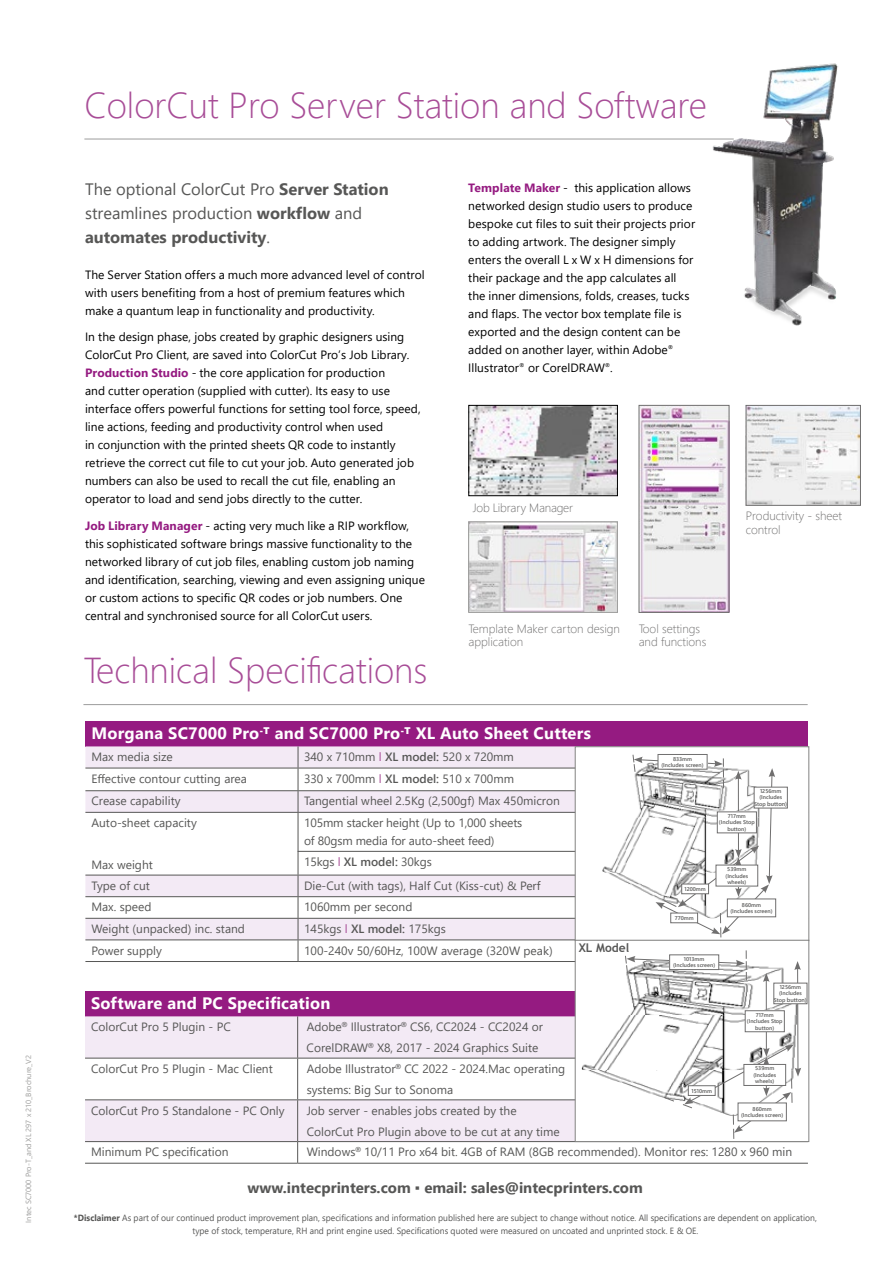
<style>
.page{position:relative;width:893px;height:1263px;background:#fff}
.page>*{position:absolute;margin:0;border:0;box-sizing:border-box;transform-origin:0 0}
.t1{font:300 36px "Segoe UI";color:#a84d97}
.t2{font:16.5px/24px "Segoe UI";color:#575756}
.t3{font:700 16.5px "Segoe UI";letter-spacing:.015em;color:#fff}
.t4{font:700 15px "Segoe UI";color:#575756}
.t5{font:12px/18px "Segoe UI";color:#000}
.t6{font:12px/21px "Segoe UI";color:#575756}
.t7{font:300 12px/13.5px "Segoe UI";color:#706f6f}
.t8{font:700 12px "Trebuchet MS";color:#575756}
.t9{font:9px/13.5px "Segoe UI";color:#575756;text-align:center;scale:.95 1}
.t10{font:7.5px "Segoe UI";color:#9d9d9c}
.t11{font:600 5.85px "Segoe UI";color:#575756}
.t12{font:600 5.55px/6.4px "Segoe UI";color:#575756;text-align:center}
.s1{font-weight:700}
.s2{font-weight:700;color:#951b81}
.s3{color:#a84d97}
.s4{font-weight:600}
.s5{font-size:5.55px}
</style>
<div class="page">
<div style="left:85px;top:721px;width:723px;height:25px;background:#951b81"></div>
<div style="left:85px;top:991px;width:723px;height:25px;background:#951b81"></div>
<svg style="left:85px;top:1016px;width:490px;height:125px;fill:#f3eaf5"></svg>
<div style="left:85px;top:1058px;width:213px;height:42px;background:#fff"></div>
<hr style="left:297px;top:1016px;width:1px;height:42px;background:#575756">
<hr style="left:297px;top:1058px;width:1px;height:41px;background:#575756">
<hr style="left:85px;top:1099px;width:213px;height:1px;background:#575756">
<hr style="left:298px;top:1099px;width:510px;height:1px;background:#575756">
<hr style="left:85px;top:1141px;width:213px;height:1px;background:#575756">
<hr style="left:298px;top:1141px;width:510px;height:1px;background:#575756">
<hr style="left:297px;top:1100px;width:1px;height:41px;background:#575756">
<svg style="left:297px;top:1142px;width:1px;height:21px"></svg>
<hr style="left:85px;top:1163px;width:213px;height:1px;background:#575756">
<hr style="left:298px;top:1163px;width:510px;height:1px;background:#575756">
<hr style="left:85px;top:1058px;width:213px;height:1px;background:#575756">
<hr style="left:298px;top:1058px;width:510px;height:1px;background:#575756">
<hr style="left:84px;top:139px;width:650px;height:1px;background:#9d9d9c">
<hr style="left:83px;top:704px;width:725px;height:1px;background:#9d9d9c">
<img style="left:709px;top:63px;width:129px;height:263px">
<img style="left:470px;top:524px;width:146px;height:87px">
<div style="left:468px;top:522px;width:150px;height:91px;border:1px solid #9d9d9c"></div>
<div style="left:575px;top:940px;width:234px;height:202px;background:#fff;border:1px solid #838382"></div>
<img style="left:470px;top:407px;width:146px;height:87px">
<div style="left:468px;top:405px;width:150px;height:91px;border:1px solid #000"></div>
<img style="left:641px;top:407px;width:86px;height:204px">
<div style="left:639px;top:405px;width:90px;height:208px;border:1px solid #706f6f"></div>
<img style="left:748px;top:407px;width:111px;height:97px">
<div style="left:746px;top:405px;width:115px;height:101px;border:1px solid #706f6f"></div>
<img style="left:582px;top:982px;width:215px;height:113px">
<hr style="left:797px;top:968px;width:1px;height:102px;background:#706f6f">
<div style="left:774px;top:983px;width:33px;height:21px;background:#fff"></div>
<div style="left:774px;top:983px;width:33px;height:21px;border:1px solid #706f6f"></div>
<hr style="left:766px;top:979px;width:1px;height:71px;background:#706f6f">
<svg style="left:85px;top:746px;width:723px;height:236px"></svg>
<div style="left:745px;top:1011px;width:39px;height:21px;background:#fff"></div>
<div style="left:745px;top:1010px;width:39px;height:22px;border:1px solid #706f6f"></div>
<svg style="left:654px;top:1044px;width:147px;height:95px"></svg>
<p class="t10" style="left:21px;top:1222px;width:169px;rotate:-90deg">Intec SC7000 Pro-T_and XL 297 x 210_Brochure_V2</p>
<h1 class="t1" style="left:84px;top:71px;width:624px">ColorCut Pro Server Station and Software</h1>
<h2 class="t2" style="left:85px;top:176px;width:305px">The optional ColorCut Pro <span class="s1">Server Station </span>streamlines production <span class="s1">workflow</span> and <span class="s1">automates productivity</span>.</h2>
<p class="t5" style="left:85px;top:265px;width:341px">The Server Station offers a much more advanced level of control with users benefiting from a host of premium features which make a quantum leap in functionality and productivity.</p>
<p class="t5" style="left:85px;top:327px;width:337px">In the design phase, jobs created by graphic designers using ColorCut Pro Client, are saved into ColorCut Pro’s Job Library.<br><span class="s2">Production Studio</span> - the core application for production<br>and cutter operation (supplied with cutter). Its easy to use interface offers powerful functions for setting tool force, speed, line actions, feeding and productivity control when used<br>in conjunction with the printed sheets QR code to instantly retrieve the correct cut file to cut your job. Auto generated job numbers can also be used to recall the cut file, enabling an operator to load and send jobs directly to the cutter.</p>
<p class="t5" style="left:85px;top:516px;width:341px"><span class="s2">Job Library Manager</span> - acting very much like a RIP workflow, this sophisticated software brings massive functionality to the networked library of cut job files, enabling custom job naming and identification, searching, viewing and even assigning unique or custom actions to specific QR codes or job numbers. One central and synchronised source for all ColorCut users.</p>
<h1 class="t1" style="left:83px;top:636px;width:346px">Technical Specifications</h1>
<p class="t5" style="left:468px;top:177px;width:228px"><span class="s2">Template Maker</span> - this application allows networked design studio users to produce bespoke cut files to suit their projects prior to adding artwork. The designer simply enters the overall L x W x H dimensions for their package and the app calculates all the inner dimensions, folds, creases, tucks and flaps. The vector box template file is exported and the design content can be added on another layer, within Adobe<sup>® </sup>Illustrator<sup>®</sup> or CorelDRAW<sup>®</sup>.</p>
<p class="t7" style="left:473px;top:500px;width:102px">Job Library Manager</p>
<p class="t7" style="left:468px;top:620px;width:153px">Template Maker carton design application</p>
<p class="t7" style="left:639px;top:620px;width:69px">Tool settings and functions</p>
<p class="t7" style="left:746px;top:508px;width:98px">Productivity - sheet control</p>
<h2 class="t3" style="left:91px;top:718px;width:501px">Morgana SC7000 Pro<sup>-T</sup> and SC7000 Pro<sup>-T</sup> XL Auto Sheet Cutters</h2>
<p class="t6" style="left:91px;top:745px;width:83px">Max media size</p>
<p class="t6" style="left:304px;top:745px;width:211px">340 x 710mm <span class="s3">l</span> <span class="s4">XL model:</span> 520 x 720mm</p>
<p class="t6" style="left:91px;top:767px;width:157px">Effective contour cutting area</p>
<p class="t6" style="left:304px;top:767px;width:211px">330 x 700mm <span class="s3">l</span> <span class="s4">XL model:</span> 510 x 700mm</p>
<p class="t6" style="left:91px;top:790px;width:91px">Crease capability</p>
<p class="t6" style="left:304px;top:790px;width:257px">Tangential wheel 2.5Kg (2,500gf) Max 450micron</p>
<p class="t6" style="left:91px;top:811px;width:107px">Auto-sheet capacity</p>
<p class="t6" style="left:91px;top:853px;width:63px">Max weight</p>
<p class="t12" style="left:661px;top:755px;width:44px">833mm (Includes screen)</p>
<p class="t12" style="left:759px;top:788px;width:24px;text-align:left">1256mm (Includes</p>
<p class="t11" style="left:754px;top:798px;width:34px"><span class="s5">Stop</span> button)</p>
<p class="t12" style="left:719px;top:812px;width:37px">717mm (Includes Stop button)</p>
<p class="t12" style="left:725px;top:865px;width:24px">539mm (Includes wheels)</p>
<p class="t6" style="left:304px;top:813px;width:220px;line-height:18px">105mm stacker height (Up to 1,000 sheets of 80gsm media for auto-sheet feed)</p>
<p class="t6" style="left:304px;top:850px;width:129px">15kgs <span class="s3">l</span> <span class="s4">XL model:</span> 30kgs</p>
<p class="t6" style="left:91px;top:874px;width:60px">Type of cut</p>
<p class="t6" style="left:304px;top:874px;width:238px">Die-Cut (with tags), Half Cut (Kiss-cut) &amp; Perf</p>
<p class="t6" style="left:91px;top:895px;width:62px">Max. speed</p>
<p class="t6" style="left:304px;top:895px;width:110px">1060mm per second</p>
<p class="t6" style="left:91px;top:917px;width:155px">Weight (unpacked) inc. stand</p>
<p class="t6" style="left:304px;top:917px;width:143px">145kgs <span class="s3">l</span> <span class="s4">XL model:</span> 175kgs</p>
<p class="t6" style="left:91px;top:939px;width:72px">Power supply</p>
<p class="t6" style="left:304px;top:939px;width:250px">100-240v 50/60Hz, 100W average (320W peak)</p>
<h2 class="t3" style="left:91px;top:988px;width:241px">Software and PC Specification</h2>
<p class="t6" style="left:91px;top:1015px;width:141px">ColorCut Pro 5 Plugin - PC</p>
<p class="t6" style="left:307px;top:1015px;width:238px">Adobe<sup>®</sup> Illustrator<sup>®</sup> CS6, CC2024 - CC2024 or<br>CorelDRAW<sup>®</sup> X8, 2017 - 2024 Graphics Suite</p>
<p class="t6" style="left:91px;top:1057px;width:183px">ColorCut Pro 5 Plugin - Mac Client</p>
<p class="t6" style="left:307px;top:1057px;width:260px">Adobe Illustrator<sup>®</sup> CC 2022 - 2024.Mac operating systems: Big Sur to Sonoma</p>
<p class="t6" style="left:91px;top:1099px;width:195px">ColorCut Pro 5 Standalone - PC Only</p>
<p class="t6" style="left:307px;top:1099px;width:255px">Job server - enables jobs created by the<br>ColorCut Pro Plugin above to be cut at any time</p>
<p class="t6" style="left:91px;top:1140px;width:139px">Minimum PC specification</p>
<p class="t6" style="left:307px;top:1140px;width:487px">Windows<sup>®</sup> 10/11 Pro x64 bit. 4GB of RAM (8GB recommended). Monitor res: 1280 x 960 min</p>
<p class="t12" style="left:684px;top:885px;width:23px">1200mm</p>
<p class="t12" style="left:730px;top:901px;width:44px">860mm (Includes screen)</p>
<p class="t12" style="left:675px;top:914px;width:20px">770mm</p>
<p class="t8" style="left:579px;top:940px;width:52px">XL Model</p>
<p class="t12" style="left:673px;top:955px;width:44px">1013mm (Includes screen)</p>
<p class="t12" style="left:779px;top:984px;width:24px;text-align:left">1256mm (Includes</p>
<p class="t11" style="left:774px;top:994px;width:34px"><span class="s5">Stop</span> button)</p>
<p class="t12" style="left:747px;top:1011px;width:37px">717mm (Includes Stop button)</p>
<p class="t12" style="left:753px;top:1065px;width:24px">539mm (Includes wheels)</p>
<p class="t12" style="left:691px;top:1087px;width:22px">1510mm</p>
<p class="t12" style="left:741px;top:1105px;width:44px">860mm (Includes screen)</p>
<p class="t4" style="left:248px;top:1173px;width:397px">www.intecprinters.com ▪ email: sales@intecprinters.com</p>
<p class="t9" style="left:74px;top:1210px;width:783px"><span class="s1">*Disclaimer</span> As part of our continued product improvement plan, specifications and information published here are subject to change without notice. All specifications are dependent on application, type of stock, temperature, RH and print engine used. Specifications quoted were measured on uncoated and unprinted stock. E &amp; OE.</p>
</div>
